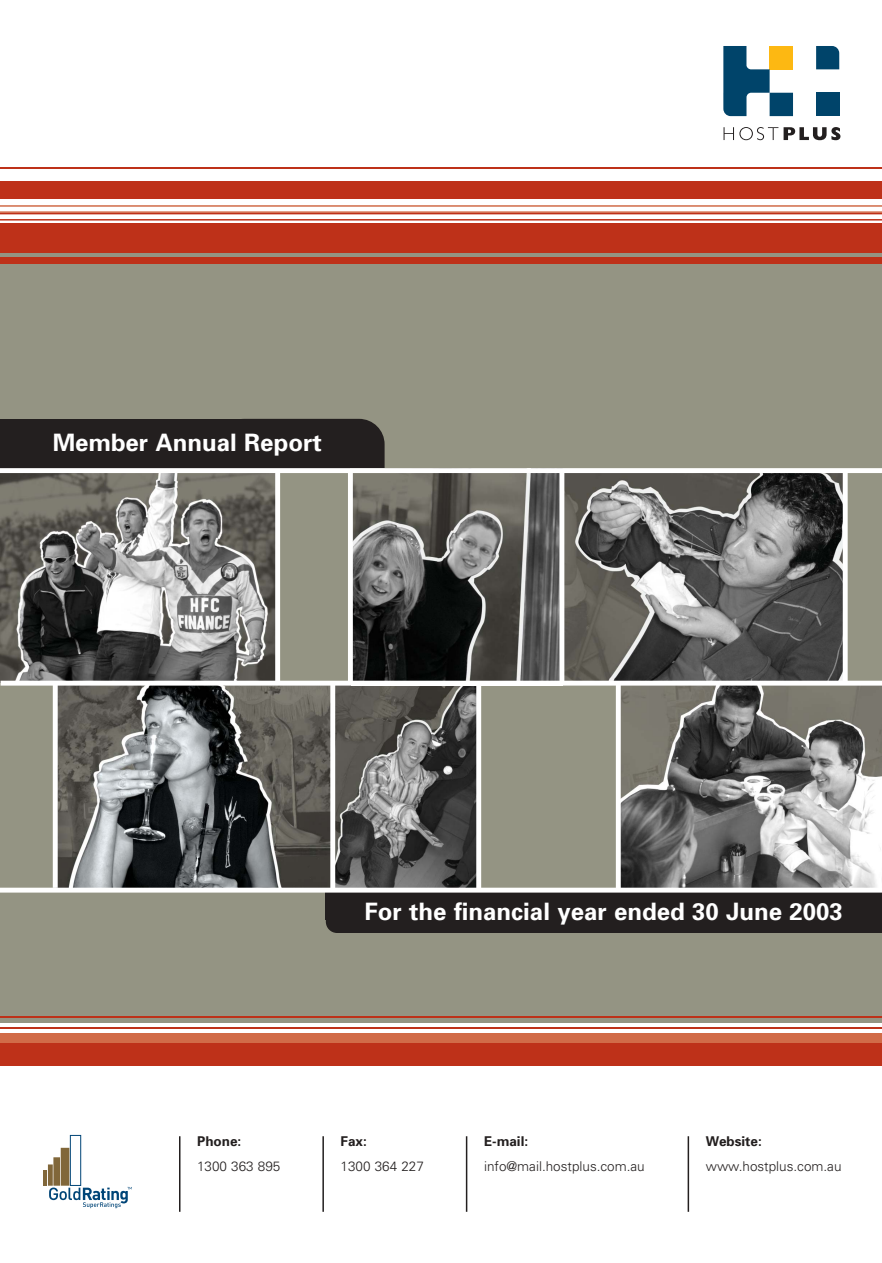
<style>
.page{position:relative;width:882px;height:1263px;background:#fff}
.page>*{position:absolute;margin:0;border:0;box-sizing:border-box;transform-origin:0 0}
.t1{font:700 24px "Univers";color:#fff}
.t2{font:300 13.5px "Univers";color:#231f1f}
.t3{font:700 13.5px "Univers";color:#231f1f}
</style>
<div class="page">
<div style="left:0;top:242px;width:882px;height:781px;background:#949483"></div>
<div style="left:219px;top:419px;width:166px;height:84px;background:#231f1f;border-radius:26px"></div>
<div style="left:1px;top:419px;width:243px;height:51px;background:#231f1f"></div>
<div style="left:0;top:473px;width:882px;height:419px;background:#949483"></div>
<hr style="left:0;top:167px;width:882px;height:2px;background:#be3119">
<div style="left:0;top:181px;width:882px;height:17px;background:#be3119"></div>
<hr style="left:0;top:205px;width:882px;height:2px;background:#d16b48">
<hr style="left:0;top:211px;width:882px;height:2px;background:#d16b48">
<div style="left:0;top:257px;width:882px;height:6px;background:#be3119"></div>
<div style="left:0;top:223px;width:882px;height:29px;background:#be3119"></div>
<hr style="left:0;top:213px;width:882px;height:1px;background:#be3119">
<hr style="left:0;top:1028px;width:882px;height:1px;background:#be3119">
<div style="left:0;top:1033px;width:882px;height:23px;background:#d16b48"></div>
<div style="left:0;top:1043px;width:882px;height:23px;background:#be3119"></div>
<hr style="left:0;top:1016px;width:882px;height:2px;background:#be3119">
<hr style="left:0;top:219px;width:882px;height:2px;background:#be3119">
<div style="left:816px;top:93px;width:23px;height:23px;background:#00446a"></div>
<svg style="left:816px;top:46px;width:23px;height:23px"></svg>
<svg style="left:724px;top:127px;width:54px;height:13px"></svg>
<svg style="left:784px;top:127px;width:56px;height:13px"></svg>
<svg style="left:723px;top:46px;width:70px;height:70px"></svg>
<hr style="left:322px;top:1136px;width:2px;height:76px;background:#231f1f">
<hr style="left:466px;top:1136px;width:1px;height:76px;background:#231f1f">
<hr style="left:688px;top:1136px;width:1px;height:76px;background:#231f1f">
<img style="left:58px;top:686px;width:272px;height:202px">
<img style="left:621px;top:686px;width:261px;height:202px">
<img style="left:564px;top:473px;width:279px;height:208px">
<img style="left:335px;top:686px;width:141px;height:202px">
<div style="left:476px;top:685px;width:5px;height:204px;background:#fff"></div>
<div style="left:843px;top:470px;width:5px;height:214px;background:#fff"></div>
<div style="left:616px;top:682px;width:5px;height:207px;background:#fff"></div>
<div style="left:330px;top:683px;width:5px;height:206px;background:#fff"></div>
<div style="left:53px;top:683px;width:5px;height:205px;background:#fff"></div>
<img style="left:1px;top:473px;width:274px;height:208px">
<img style="left:353px;top:473px;width:206px;height:208px">
<div style="left:275px;top:470px;width:5px;height:215px;background:#fff"></div>
<div style="left:348px;top:470px;width:5px;height:214px;background:#fff"></div>
<div style="left:1px;top:681px;width:881px;height:5px;background:#fff"></div>
<div style="left:0;top:468px;width:882px;height:5px;background:#fff"></div>
<div style="left:559px;top:471px;width:5px;height:212px;background:#fff"></div>
<div style="left:326px;top:891px;width:546px;height:42px;background:#231f1f;border-radius:11px"></div>
<div style="left:326px;top:891px;width:546px;height:29px;background:#231f1f"></div>
<div style="left:715px;top:891px;width:167px;height:42px;background:#231f1f"></div>
<div style="left:0;top:888px;width:882px;height:5px;background:#fff"></div>
<div style="left:70px;top:1135px;width:11px;height:51px;border:1px solid #004577"></div>
<div style="left:61px;top:1148px;width:8px;height:38px;background:#81673a"></div>
<div style="left:53px;top:1157px;width:7px;height:29px;background:#81673a"></div>
<div style="left:48px;top:1164px;width:5px;height:22px;background:#81673a"></div>
<hr style="left:44px;top:1170px;width:3px;height:16px;background:#81673a">
<svg style="left:49px;top:1187px;width:83px;height:21px"></svg>
<hr style="left:179px;top:1136px;width:2px;height:76px;background:#231f1f">
<h1 class="t1" style="left:53px;top:433px;width:270px">Member Annual Report</h1>
<h1 class="t1" style="left:365px;top:902px;width:480px">For the financial year ended 30 June 2003</h1>
<p class="t3" style="left:197px;top:1136px;width:46px">Phone:</p>
<p class="t2" style="left:197px;top:1162px;width:85px">1300 363 895</p>
<p class="t3" style="left:341px;top:1136px;width:28px">Fax:</p>
<p class="t2" style="left:341px;top:1162px;width:85px">1300 364 227</p>
<p class="t3" style="left:484px;top:1136px;width:46px">E-mail:</p>
<p class="t2" style="left:484px;top:1162px;width:162px">info@mail.hostplus.com.au</p>
<p class="t3" style="left:706px;top:1136px;width:58px">Website:</p>
<p class="t2" style="left:706px;top:1162px;width:137px">www.hostplus.com.au</p>
</div>
